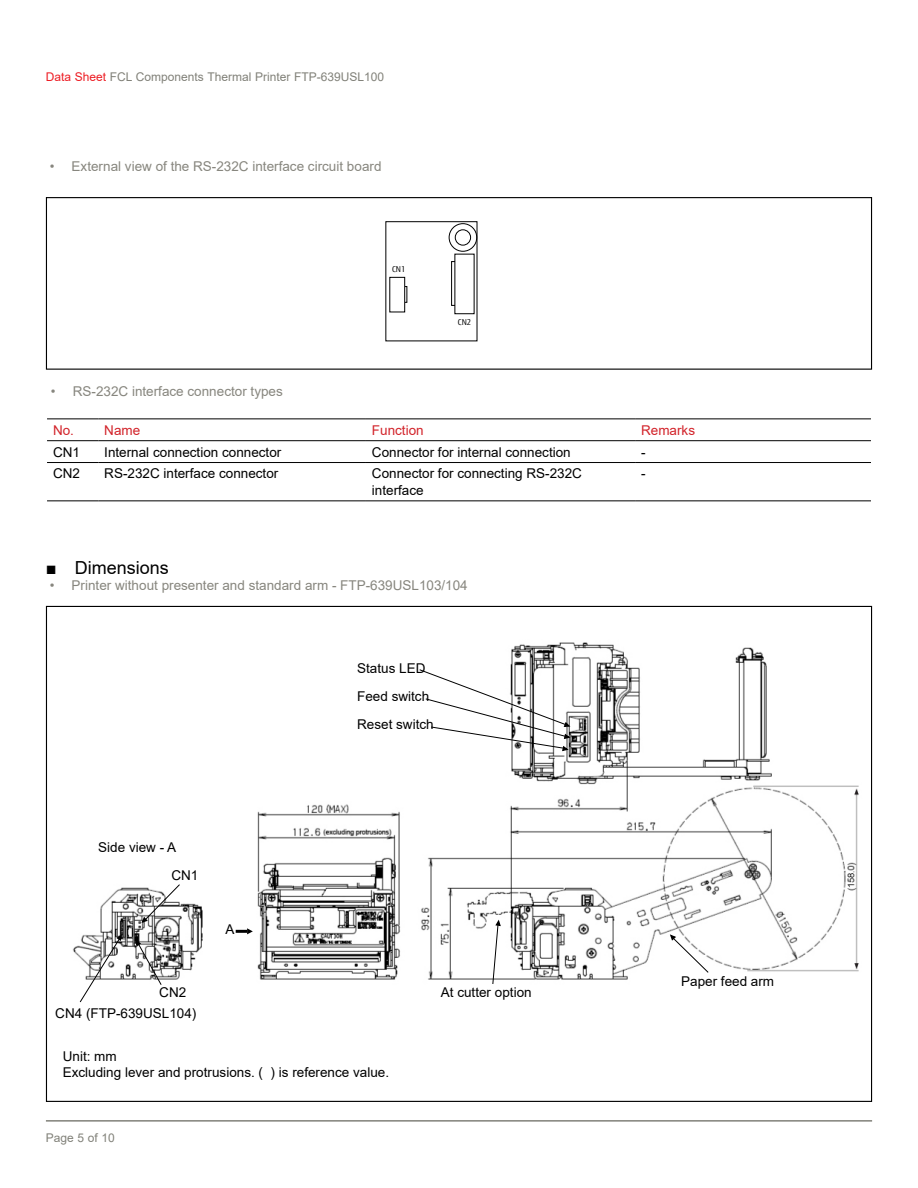
<style>
.page{position:relative;width:918px;height:1188px;background:#fff}
.page>*{position:absolute;margin:0;border:0;box-sizing:border-box;transform-origin:0 0}
.t1{font:18px "Arial";color:#000}
.t2{font:13.5px/27.9px "Arial";color:#000}
.t3{font:13.5px "Arial";color:#87867e}
.t4{font:13.5px "Arial";color:#d2232a}
.t5{font:12px "Arial";color:#818179}
.t6{font:8.25px "Fujitsu Sans";color:#000}
.s1{color:#ed1d24}
</style>
<div class="page">
<hr style="left:46px;top:1120px;width:826px;height:2px;background:#818179">
<img style="left:72px;top:642px;width:787px;height:338px">
<svg style="left:140px;top:884px;width:41px;height:40px"></svg>
<svg style="left:134px;top:937px;width:28px;height:48px"></svg>
<svg style="left:79px;top:933px;width:44px;height:70px"></svg>
<svg style="left:236px;top:928px;width:17px;height:6px"></svg>
<svg style="left:419px;top:669px;width:153px;height:83px"></svg>
<svg style="left:669px;top:933px;width:40px;height:40px"></svg>
<svg style="left:492px;top:918px;width:10px;height:66px"></svg>
<hr style="left:47px;top:462px;width:51px;height:1px;background:#000">
<hr style="left:98px;top:462px;width:268px;height:1px;background:#000">
<hr style="left:366px;top:462px;width:269px;height:1px;background:#000">
<hr style="left:635px;top:462px;width:236px;height:1px;background:#000">
<hr style="left:47px;top:501px;width:51px;height:1px;background:#000">
<hr style="left:98px;top:501px;width:268px;height:1px;background:#000">
<hr style="left:366px;top:501px;width:269px;height:1px;background:#000">
<hr style="left:635px;top:501px;width:236px;height:1px;background:#000">
<hr style="left:47px;top:419px;width:51px;height:1px;background:#000">
<hr style="left:47px;top:440px;width:51px;height:1px;background:#000">
<hr style="left:98px;top:418px;width:268px;height:1px;background:#000">
<hr style="left:366px;top:418px;width:269px;height:1px;background:#000">
<hr style="left:635px;top:418px;width:236px;height:1px;background:#000">
<hr style="left:98px;top:440px;width:268px;height:1px;background:#000">
<hr style="left:366px;top:440px;width:269px;height:1px;background:#000">
<hr style="left:635px;top:440px;width:236px;height:1px;background:#000">
<div style="left:46px;top:197px;width:826px;height:173px;border:1px solid #000"></div>
<div style="left:451px;top:261px;width:7px;height:45px;border:1px solid #000"></div>
<div style="left:455px;top:254px;width:19px;height:60px;background:#fff"></div>
<div style="left:390px;top:277px;width:15px;height:35px;border:1px solid #000"></div>
<div style="left:455px;top:230px;width:16px;height:15px;border:1px solid #000;border-radius:50%"></div>
<div style="left:449px;top:223px;width:28px;height:29px;border:1px solid #000;border-radius:50%"></div>
<p class="t5" style="left:46px;top:68px;width:340px"><span class="s1">Data Sheet</span> FCL Components Thermal Printer FTP-639USL100</p>
<p class="t3" style="left:50px;top:156px;width:333px">• External view of the RS-232C interface circuit board</p>
<p class="t6" style="left:392px;top:265px;width:15px">CN1</p>
<p class="t6" style="left:458px;top:317px;width:15px">CN2</p>
<p class="t3" style="left:51px;top:382px;width:234px">• RS-232C interface connector types</p>
<p class="t4" style="left:53px;top:421px;width:89px">No. Name</p>
<p class="t4" style="left:372px;top:421px;width:53px">Function</p>
<p class="t4" style="left:641px;top:421px;width:55px">Remarks</p>
<p class="t2" style="left:53px;top:438px;width:28px">CN1</p>
<p class="t2" style="left:104px;top:438px;width:179px">Internal connection connector</p>
<p class="t2" style="left:372px;top:438px;width:200px">Connector for internal connection</p>
<p class="t2" style="left:641px;top:438px;width:6px">-</p>
<p class="t2" style="left:53px;top:460px;width:28px">CN2</p>
<p class="t2" style="left:104px;top:460px;width:176px">RS-232C interface connector</p>
<p class="t2" style="left:372px;top:465px;width:212px;line-height:16.5px">Connector for connecting RS-232C interface</p>
<p class="t2" style="left:641px;top:460px;width:6px">-</p>
<h1 class="t1" style="left:46px;top:555px;width:124px">■ Dimensions</h1>
<p class="t3" style="left:50px;top:576px;width:420px">• Printer without presenter and standard arm - FTP-639USL103/104</p>
<p class="t2" style="left:357px;top:654px;width:78px">Status LED<br>Feed switch<br>Reset switch</p>
<p class="t2" style="left:98px;top:833px;width:80px">Side view - A</p>
<p class="t2" style="left:171px;top:861px;width:28px">CN1</p>
<p class="t2" style="left:159px;top:978px;width:28px">CN2</p>
<p class="t2" style="left:55px;top:999px;width:143px">CN4 (FTP-639USL104)</p>
<p class="t2" style="left:225px;top:916px;width:11px">A</p>
<p class="t2" style="left:63px;top:1048px;width:328px;line-height:16.5px">Unit: mm<br>Excluding lever and protrusions. ( ) is reference value.</p>
<p class="t5" style="left:46px;top:1130px;width:71px">Page 5 of 10</p>
<p class="t2" style="left:441px;top:978px;width:92px">At cutter option</p>
<p class="t2" style="left:681px;top:967px;width:95px">Paper feed arm</p>
</div>
